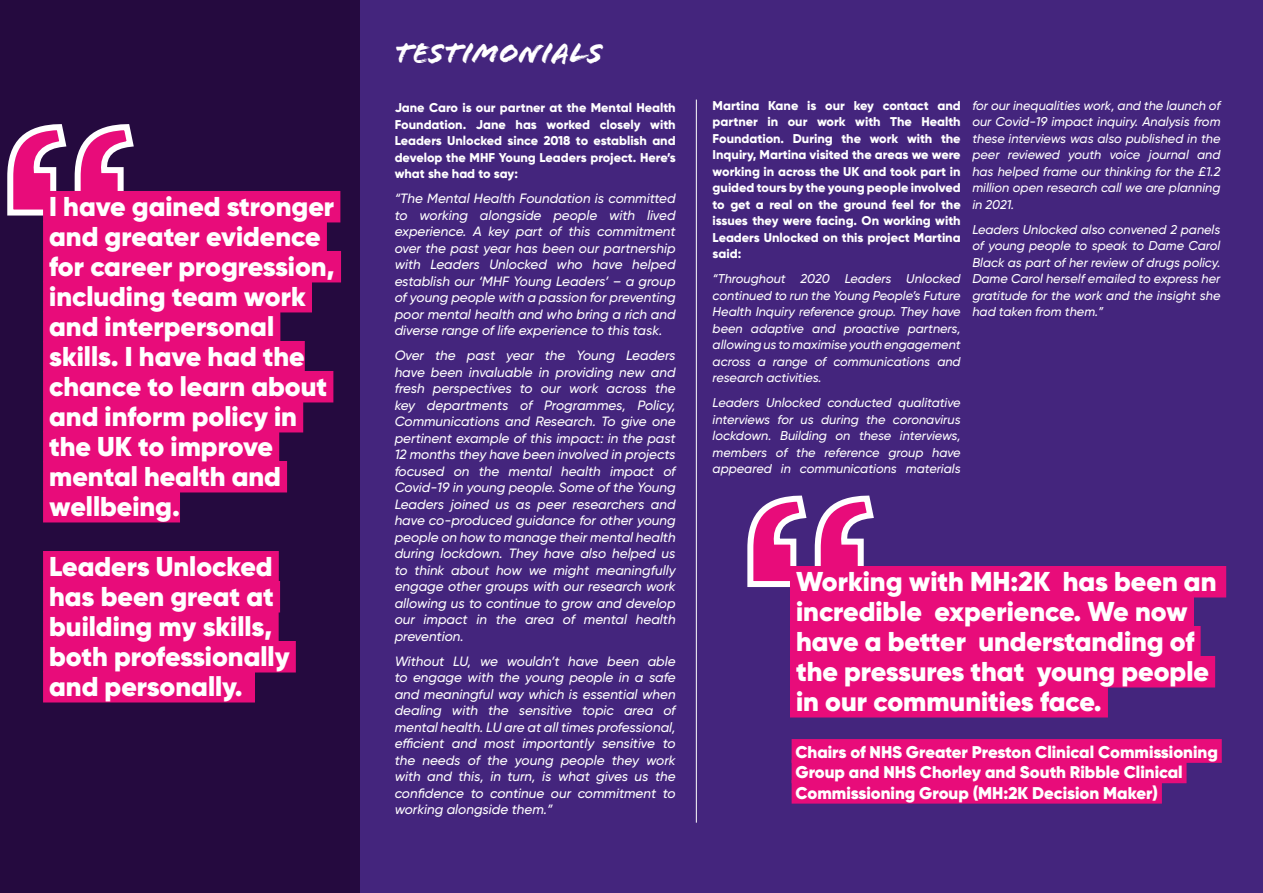
<style>
.page{position:relative;width:1263px;height:893px;background:#fff}
.page>*{position:absolute;margin:0;border:0;box-sizing:border-box;transform-origin:0 0}
.t1{font:30px "Flood Std";color:#fff}
.t2{font:900 27.15px/30px "Gilroy";color:#fff}
.t3{font:900 16.95px/20.4px "Gilroy";color:#fff}
.t4{font:italic 500 13.5px/16.5px "Gilroy";color:#fff;text-align:justify}
.t5{font:italic 500 12.75px/16.5px "Gilroy";color:#fff;text-align:justify}
.t6{font:800 12.75px/16.5px "Gilroy";color:#fff;text-align:justify}
</style>
<div class="page">
<div style="left:0;top:0;width:360px;height:893px;background:#250a3f"></div>
<div style="left:360px;top:0;width:903px;height:893px;background:#44257d"></div>
<hr style="left:696px;top:100px;width:1px;height:723px;background:#fff">
<div style="left:792px;top:739px;width:430px;height:24px;background:#e80c7a"></div>
<div style="left:792px;top:759px;width:394px;height:24px;background:#e80c7a"></div>
<div style="left:792px;top:780px;width:370px;height:24px;background:#e80c7a"></div>
<svg style="left:747px;top:495px;width:127px;height:92px"></svg>
<div style="left:790px;top:566px;width:436px;height:31px;background:#e80c7a"></div>
<div style="left:790px;top:596px;width:404px;height:31px;background:#e80c7a"></div>
<div style="left:790px;top:626px;width:410px;height:31px;background:#e80c7a"></div>
<div style="left:790px;top:656px;width:425px;height:31px;background:#e80c7a"></div>
<div style="left:790px;top:686px;width:318px;height:31px;background:#e80c7a"></div>
<svg style="left:7px;top:124px;width:127px;height:92px"></svg>
<div style="left:43px;top:191px;width:297px;height:31px;background:#e80c7a"></div>
<div style="left:43px;top:221px;width:284px;height:31px;background:#e80c7a"></div>
<div style="left:43px;top:251px;width:298px;height:31px;background:#e80c7a"></div>
<div style="left:43px;top:281px;width:269px;height:31px;background:#e80c7a"></div>
<div style="left:43px;top:311px;width:237px;height:31px;background:#e80c7a"></div>
<div style="left:43px;top:341px;width:262px;height:31px;background:#e80c7a"></div>
<div style="left:43px;top:371px;width:290px;height:31px;background:#e80c7a"></div>
<div style="left:43px;top:401px;width:260px;height:31px;background:#e80c7a"></div>
<div style="left:43px;top:431px;width:236px;height:31px;background:#e80c7a"></div>
<div style="left:43px;top:461px;width:244px;height:31px;background:#e80c7a"></div>
<div style="left:43px;top:491px;width:137px;height:31px;background:#e80c7a"></div>
<div style="left:43px;top:551px;width:236px;height:31px;background:#e80c7a"></div>
<div style="left:43px;top:581px;width:237px;height:31px;background:#e80c7a"></div>
<div style="left:43px;top:611px;width:236px;height:31px;background:#e80c7a"></div>
<div style="left:43px;top:641px;width:253px;height:31px;background:#e80c7a"></div>
<div style="left:43px;top:671px;width:212px;height:31px;background:#e80c7a"></div>
<h2 class="t2" style="left:49px;top:191px;width:287px">I have gained stronger and greater evidence for career progression, including team work and interpersonal skills. I have had the chance to learn about and inform policy in the UK to improve mental health and wellbeing.</h2>
<h2 class="t2" style="left:49px;top:551px;width:242px">Leaders Unlocked has been great at building my skills, both professionally and personally.</h2>
<h1 class="t1" style="left:395px;top:36px;width:210px">TESTIMONIALS</h1>
<p class="t6" style="left:395px;top:100px;width:282px">Jane Caro is our partner at the Mental Health Foundation. Jane has worked closely with Leaders Unlocked since 2018 to establish and develop the MHF Young Leaders project. Here’s what she had to say:</p>
<p class="t4" style="left:395px;top:190px;width:282px">“The Mental Health Foundation is committed to working alongside people with lived experience. A key part of this commitment over the past year has been our partnership with Leaders Unlocked who have helped establish our ‘MHF Young Leaders’ – a group of young people with a passion for preventing poor mental health and who bring a rich and diverse range of life experience to this task.</p>
<p class="t4" style="left:395px;top:347px;width:282px">Over the past year the Young Leaders have been invaluable in providing new and fresh perspectives to our work across the key departments of Programmes, Policy, Communications and Research. To give one pertinent example of this impact: in the past 12 months they have been involved in projects focused on the mental health impact of Covid-19 in young people. Some of the Young Leaders joined us as peer researchers and have co-produced guidance for other young people on how to manage their mental health during lockdown. They have also helped us to think about how we might meaningfully engage other groups with our research work allowing us to continue to grow and develop our impact in the area of mental health prevention.</p>
<p class="t4" style="left:395px;top:653px;width:282px">Without LU, we wouldn’t have been able to engage with the young people in a safe and meaningful way which is essential when dealing with the sensitive topic area of mental health. LU are at all times professional, efficient and most importantly sensitive to the needs of the young people they work with and this, in turn, is what gives us the confidence to continue our commitment to working alongside them.”</p>
<p class="t6" style="left:713px;top:97px;width:250px">Martina Kane is our key contact and partner in our work with The Health Foundation. During the work with the Inquiry, Martina visited the areas we were working in across the UK and took part in guided tours by the young people involved to get a real on the ground feel for the issues they were facing. On working with Leaders Unlocked on this project Martina said:</p>
<p class="t5" style="left:713px;top:270px;width:250px">“Throughout 2020 Leaders Unlocked continued to run the Young People’s Future Health Inquiry reference group. They have been adaptive and proactive partners, allowing us to maximise youth engagement across a range of communications and research activities.</p>
<p class="t5" style="left:713px;top:394px;width:250px">Leaders Unlocked conducted qualitative interviews for us during the coronavirus lockdown. Building on these interviews, members of the reference group have appeared in communications materials</p>
<p class="t5" style="left:972px;top:97px;width:250px">for our inequalities work, and the launch of our Covid-19 impact inquiry. Analysis from these interviews was also published in the peer reviewed youth voice journal and has helped frame our thinking for the £1.2 million open research call we are planning in 2021.</p>
<p class="t5" style="left:972px;top:221px;width:250px">Leaders Unlocked also convened 2 panels of young people to speak to Dame Carol Black as part of her review of drugs policy.<br>Dame Carol herself emailed to express her gratitude for the work and the insight she had taken from them.”</p>
<h2 class="t2" style="left:796px;top:566px;width:422px">Working with MH:2K has been an incredible experience. We now have a better understanding of the pressures that young people in our communities face.</h2>
<p class="t3" style="left:795px;top:741px;width:424px">Chairs of NHS Greater Preston Clinical Commissioning<br>Group and NHS Chorley and South Ribble Clinical<br>Commissioning Group (MH:2K Decision Maker)</p>
</div>
